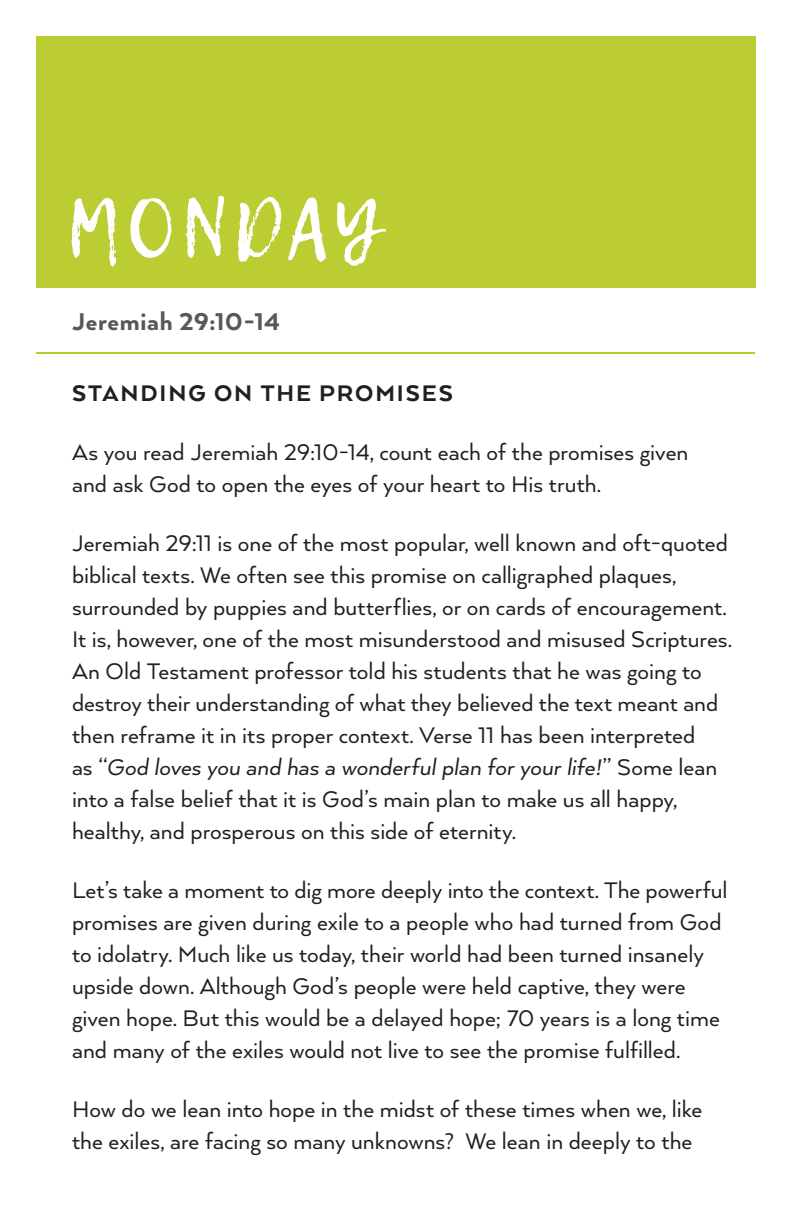
<style>
.page{position:relative;width:792px;height:1224px;background:#fff}
.page>*{position:absolute;margin:0;border:0;box-sizing:border-box;transform-origin:0 0}
.t1{font:80px "Lemon Tuesday";letter-spacing:.06em;color:#fff}
.t2{font:800 28px "Arquitecta";letter-spacing:.02em;color:#57585a}
.t3{font:26px/32px "Arquitecta";color:#231f20}
.t4{font:800 26px "Arquitecta";letter-spacing:.07em;color:#231f20}
.s1{font-style:italic}
</style>
<div class="page">
<div style="left:36px;top:36px;width:720px;height:252px;background:#bccc33"></div>
<hr style="left:36px;top:352px;width:719px;height:2px;background:#bc3">
<h1 class="t1" style="left:66px;top:182px;width:315px">MONDAY</h1>
<p class="t2" style="left:72px;top:304px;width:210px">Jeremiah 29:10-14</p>
<p class="t4" style="left:72px;top:377px;width:382px">STANDING ON THE PROMISES</p>
<p class="t3" style="left:72px;top:435px;width:618px">As you read Jeremiah 29:10-14, count each of the promises given and ask God to open the eyes of your heart to His truth.</p>
<p class="t3" style="left:72px;top:526px;width:661px">Jeremiah 29:11 is one of the most popular, well known and oft-quoted biblical texts. We often see this promise on calligraphed plaques, surrounded by puppies and butterflies, or on cards of encouragement.<br>It is, however, one of the most misunderstood and misused Scriptures.<br>An Old Testament professor told his students that he was going to destroy their understanding of what they believed the text meant and then reframe it in its proper context. Verse 11 has been interpreted<br>as “<span class="s1">God loves you and has a wonderful plan for your life!</span>” Some lean into a false belief that it is God’s main plan to make us all happy, healthy, and prosperous on this side of eternity.</p>
<p class="t3" style="left:72px;top:873px;width:657px">Let’s take a moment to dig more deeply into the context. The powerful promises are given during exile to a people who had turned from God to idolatry. Much like us today, their world had been turned insanely upside down. Although God’s people were held captive, they were given hope. But this would be a delayed hope; 70 years is a long time and many of the exiles would not live to see the promise fulfilled.</p>
<p class="t3" style="left:72px;top:1092px;width:632px">How do we lean into hope in the midst of these times when we, like the exiles, are facing so many unknowns? We lean in deeply to the</p>
</div>
